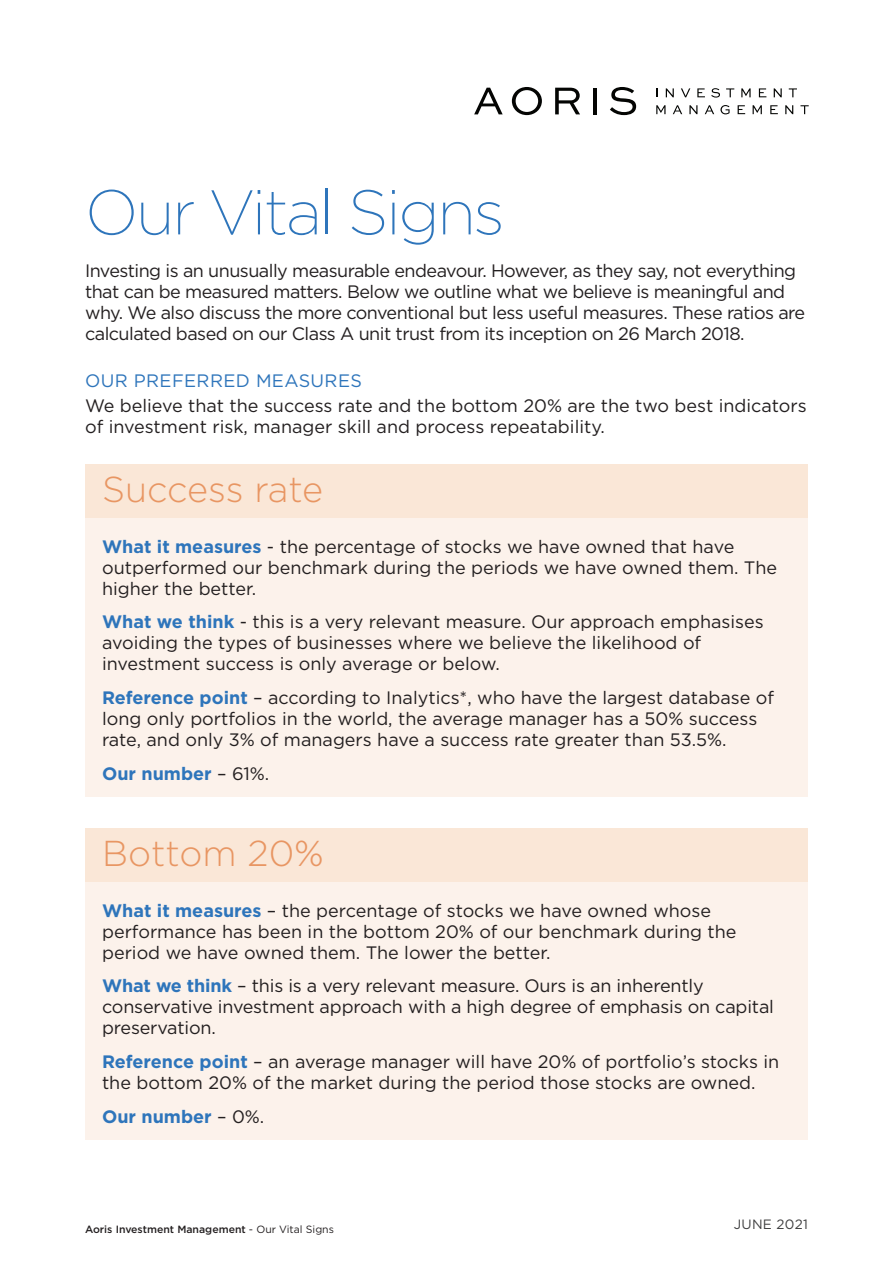
<style>
.page{position:relative;width:893px;height:1263px;background:#fff}
.page>*{position:absolute;margin:0;border:0;box-sizing:border-box;transform-origin:0 0}
.Numbers{font:200 63px "Gotham";letter-spacing:-.035em;color:#2e75bb}
.Value_Heading{font:300 36px "Gotham";color:#e89663}
.t1{font:18px/21px "Gotham";color:#231f20}
.t2{font:18px/21px "Gotham";letter-spacing:-.03em;color:#231f20}
.t3{font:700 18px "Gotham";color:#2e75bb}
.Heading_2{font:18px "Gotham";letter-spacing:.02em;color:#2e75bb}
.Heading_2-2{font:13.5px "Gotham";letter-spacing:.02em;color:#3e3e3f}
.t4{font:500 10.5px "Gotham";color:#231f20}
.s1{font-weight:700;color:#2e75bb}
.s2{font-weight:400;color:#231f20}
.s3{font-weight:400}
</style>
<div class="page">
<div style="left:85px;top:465px;width:723px;height:54px;background:#fae7d7"></div>
<div style="left:85px;top:519px;width:723px;height:278px;background:#fcf2eb"></div>
<div style="left:85px;top:828px;width:723px;height:55px;background:#fae7d7"></div>
<div style="left:85px;top:883px;width:723px;height:257px;background:#fcf2eb"></div>
<svg style="left:666px;top:88px;width:8px;height:9px"></svg>
<svg style="left:681px;top:88px;width:9px;height:9px"></svg>
<svg style="left:697px;top:88px;width:8px;height:9px"></svg>
<svg style="left:711px;top:88px;width:9px;height:10px"></svg>
<svg style="left:726px;top:88px;width:8px;height:9px"></svg>
<svg style="left:741px;top:88px;width:10px;height:9px"></svg>
<svg style="left:759px;top:88px;width:7px;height:9px"></svg>
<svg style="left:774px;top:88px;width:8px;height:9px"></svg>
<svg style="left:789px;top:88px;width:8px;height:9px"></svg>
<svg style="left:656px;top:105px;width:9px;height:9px"></svg>
<svg style="left:673px;top:105px;width:9px;height:9px"></svg>
<svg style="left:689px;top:105px;width:8px;height:9px"></svg>
<svg style="left:705px;top:105px;width:9px;height:9px"></svg>
<svg style="left:720px;top:105px;width:10px;height:9px"></svg>
<svg style="left:738px;top:105px;width:7px;height:9px"></svg>
<svg style="left:753px;top:105px;width:9px;height:9px"></svg>
<svg style="left:770px;top:105px;width:8px;height:9px"></svg>
<svg style="left:785px;top:105px;width:8px;height:9px"></svg>
<svg style="left:800px;top:105px;width:9px;height:9px"></svg>
<svg style="left:474px;top:88px;width:29px;height:26px"></svg>
<svg style="left:512px;top:87px;width:30px;height:28px"></svg>
<svg style="left:555px;top:88px;width:25px;height:26px"></svg>
<hr style="left:593px;top:88px;width:4px;height:26px;background:#040503">
<svg style="left:610px;top:87px;width:26px;height:28px"></svg>
<p class="Numbers" style="left:85px;top:178px;width:421px">Our Vital Signs</p>
<p class="t2" style="left:85px;top:259px;width:722px">Investing is an unusually measurable endeavour. However, as they say, not everything that can be measured matters. Below we outline what we believe is meaningful and why. We also discuss the more conventional but less useful measures. These ratios are calculated based on our Class A unit trust from its inception on 26 March 2018.</p>
<p class="Heading_2" style="left:85px;top:370px;width:278px">OUR PREFERRED MEASURES</p>
<p class="t1" style="left:85px;top:395px;width:723px">We believe that the success rate and the bottom 20% are the two best indicators of investment risk, manager skill and process repeatability.</p>
<p class="Value_Heading" style="left:102px;top:469px;width:223px">Success rate</p>
<p class="t1" style="left:102px;top:535px;width:676px"><span class="s1">What it measures</span> - the percentage of stocks we have owned that have outperformed our benchmark during the periods we have owned them. The higher the better.</p>
<p class="t1" style="left:102px;top:611px;width:663px"><span class="s1">What we think</span> - this is a very relevant measure. Our approach emphasises avoiding the types of businesses where we believe the likelihood of investment success is only average or below.</p>
<p class="t1" style="left:102px;top:687px;width:674px"><span class="s1">Reference point</span> – according to Inalytics*, who have the largest database of long only portfolios in the world, the average manager has a 50% success rate, and only 3% of managers have a success rate greater than 53.5%.</p>
<p class="t3" style="left:102px;top:763px;width:169px">Our number <span class="s2">– 61%.</span></p>
<p class="Value_Heading" style="left:102px;top:833px;width:223px">Bottom 20%</p>
<p class="t1" style="left:102px;top:899px;width:636px"><span class="s1">What it measures</span> – the percentage of stocks we have owned whose performance has been in the bottom 20% of our benchmark during the period we have owned them. The lower the better.</p>
<p class="t1" style="left:102px;top:975px;width:673px"><span class="s1">What we think</span> – this is a very relevant measure. Ours is an inherently conservative investment approach with a high degree of emphasis on capital preservation.</p>
<p class="t1" style="left:102px;top:1051px;width:679px"><span class="s1">Reference point</span> – an average manager will have 20% of portfolio’s stocks in the bottom 20% of the market during the period those stocks are owned.</p>
<p class="t3" style="left:102px;top:1106px;width:164px">Our number <span class="s2">– 0%.</span></p>
<p class="t4" style="left:85px;top:1223px;width:250px">Aoris Investment Management <span class="s3">- Our Vital Signs</span></p>
<p class="Heading_2-2" style="left:734px;top:1217px;width:76px">JUNE 2021</p>
</div>
